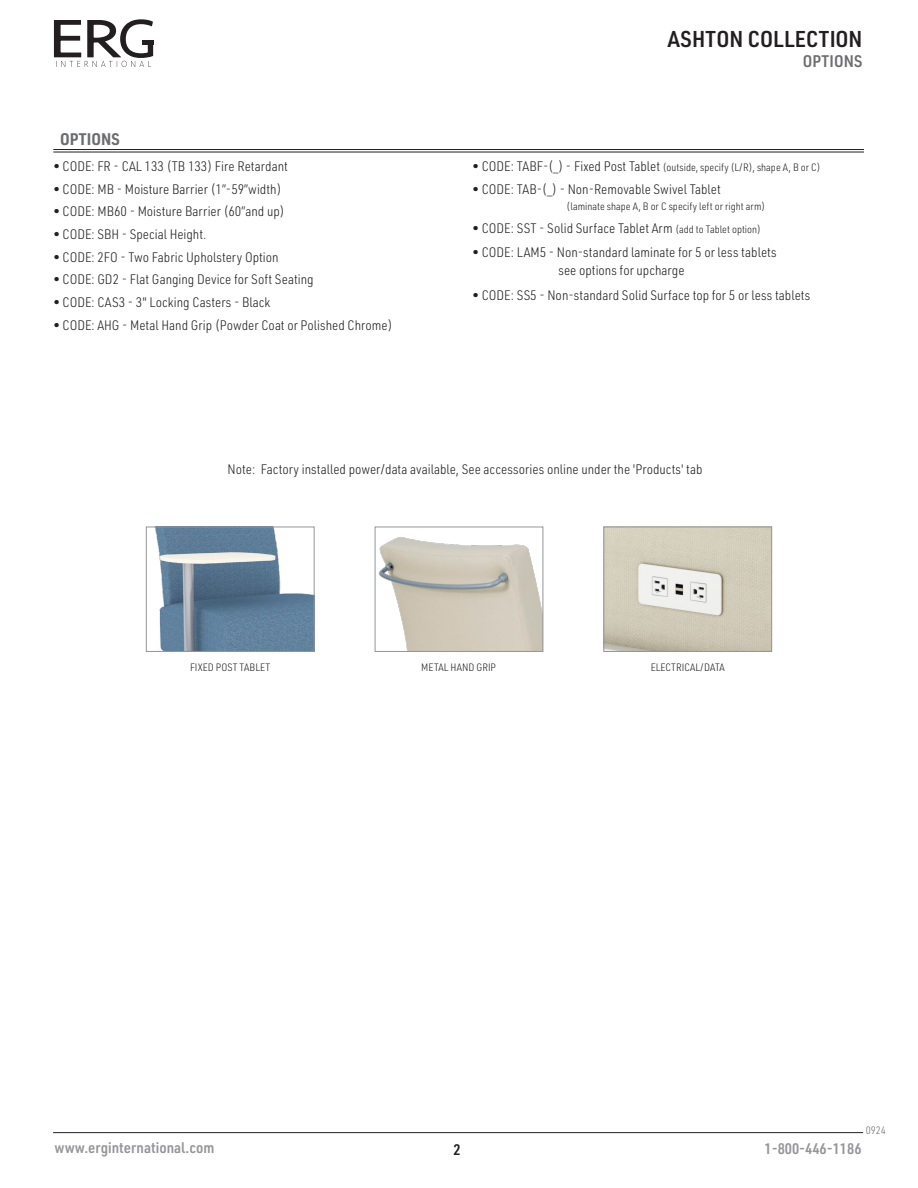
<style>
.page{position:relative;width:918px;height:1188px;background:#fff}
.page>*{position:absolute;margin:0;border:0;box-sizing:border-box;transform-origin:0 0}
.H_LT_PG_Header{font:600 22.5px "URWDIN Semi Cond";letter-spacing:.01em;color:#231f20}
.HLeftPageSubHead2{font:600 16.5px "URWDIN Semi Cond";letter-spacing:.01em;color:#6c6d70}
.NEW_Subhead_rule_below{font:700 16.5px "URWDIN Semi Cond";color:#6c6d70}
.t1{font:600 15px "URWDIN Semi Cond";color:#939598}
.t2{font:600 15px "URWDIN Semi Cond";color:#231f20}
.New_Option_Bullets{font:300 13.5px/18px "URWDIN Semi Cond";color:#231f20;text-align:center}
.New_List_text{font:300 13.5px "URWDIN Semi Cond";color:#231f20}
.New_Option_Bullets-2{font:300 10.5px "URWDIN Semi Cond";color:#231f20}
.NEW_Callout_7_point{font:300 10.5px "URWDIN Semi Cond";color:#231f20}
.t3{font:300 10.5px "URWDIN Semi Cond";color:#6c6d70}
.s1{font-size:13.5px}
.s2{font-size:10.5px}
</style>
<div class="page">
<hr style="left:53px;top:1132px;width:810px;height:1px;background:#231f20">
<svg style="left:53px;top:19px;width:101px;height:48px"></svg>
<div style="left:142px;top:40px;width:11px;height:5px;background:#231f20"></div>
<hr style="left:53px;top:149px;width:811px;height:1px;background:#231f20">
<hr style="left:53px;top:152px;width:811px;height:1px;background:#231f20">
<img style="left:155px;top:529px;width:158px;height:121px">
<div style="left:146px;top:527px;width:169px;height:125px;border:1px solid #939598"></div>
<img style="left:378px;top:537px;width:163px;height:113px">
<div style="left:375px;top:527px;width:168px;height:125px;border:1px solid #939598"></div>
<img style="left:605px;top:529px;width:165px;height:121px">
<div style="left:603px;top:527px;width:169px;height:125px;border:1px solid #939598"></div>
<p class="NEW_Subhead_rule_below" style="left:60px;top:128px;width:61px">OPTIONS</p>
<p class="New_Option_Bullets" style="left:53px;top:157px;width:236px">• CODE: FR - CAL 133 (TB 133) Fire Retardant</p>
<p class="New_Option_Bullets" style="left:53px;top:179px;width:230px">• CODE: MB - Moisture Barrier (1”-59”width)</p>
<p class="New_Option_Bullets" style="left:53px;top:202px;width:233px">• CODE: MB60 - Moisture Barrier (60”and up)</p>
<p class="New_Option_Bullets" style="left:53px;top:225px;width:155px">• CODE: SBH - Special Height.</p>
<p class="New_Option_Bullets" style="left:53px;top:247px;width:227px">• CODE: 2FO - Two Fabric Upholstery Option</p>
<p class="New_Option_Bullets" style="left:53px;top:270px;width:262px">• CODE: GD2 - Flat Ganging Device for Soft Seating</p>
<p class="New_Option_Bullets" style="left:53px;top:293px;width:218px">• CODE: CAS3 - 3" Locking Casters - Black</p>
<p class="New_Option_Bullets" style="left:53px;top:315px;width:341px">• CODE: AHG - Metal Hand Grip (Powder Coat or Polished Chrome)</p>
<p class="H_LT_PG_Header" style="left:668px;top:24px;width:196px">ASHTON COLLECTION</p>
<p class="HLeftPageSubHead2" style="left:803px;top:50px;width:61px">OPTIONS</p>
<p class="New_Option_Bullets-2" style="left:473px;top:161px;width:349px"><span class="s1">• CODE: TABF-(_) - Fixed Post Tablet</span> (outside, specify (L/R), shape A, B or C)</p>
<p class="New_Option_Bullets" style="left:473px;top:180px;width:250px">• CODE: TAB-(_) - Non-Removable Swivel Tablet</p>
<p class="New_Option_Bullets-2" style="left:567px;top:199px;width:200px">(laminate shape A, B or C specify left or right arm)</p>
<p class="New_Option_Bullets" style="left:473px;top:219px;width:290px">• CODE: SST - Solid Surface Tablet Arm <span class="s2">(add to Tablet option)</span></p>
<p class="New_Option_Bullets" style="left:473px;top:243px;width:306px">• CODE: LAM5 - Non-standard laminate for 5 or less tablets see options for upcharge</p>
<p class="New_Option_Bullets" style="left:473px;top:286px;width:339px">• CODE: SS5 - Non-standard Solid Surface top for 5 or less tablets</p>
<p class="New_List_text" style="left:228px;top:460px;width:477px">Note: Factory installed power/data available, See accessories online under the 'Products' tab</p>
<p class="NEW_Callout_7_point" style="left:190px;top:660px;width:82px">FIXED POST TABLET</p>
<p class="NEW_Callout_7_point" style="left:421px;top:660px;width:76px">METAL HAND GRIP</p>
<p class="NEW_Callout_7_point" style="left:651px;top:660px;width:76px">ELECTRICAL/DATA</p>
<p class="t3" style="left:866px;top:1124px;width:22px">0924</p>
<p class="t1" style="left:55px;top:1138px;width:161px">www.erginternational.com</p>
<p class="t1" style="left:765px;top:1138px;width:99px">1-800-446-1186</p>
<p class="t2" style="left:453px;top:1140px;width:9px">2</p>
</div>
